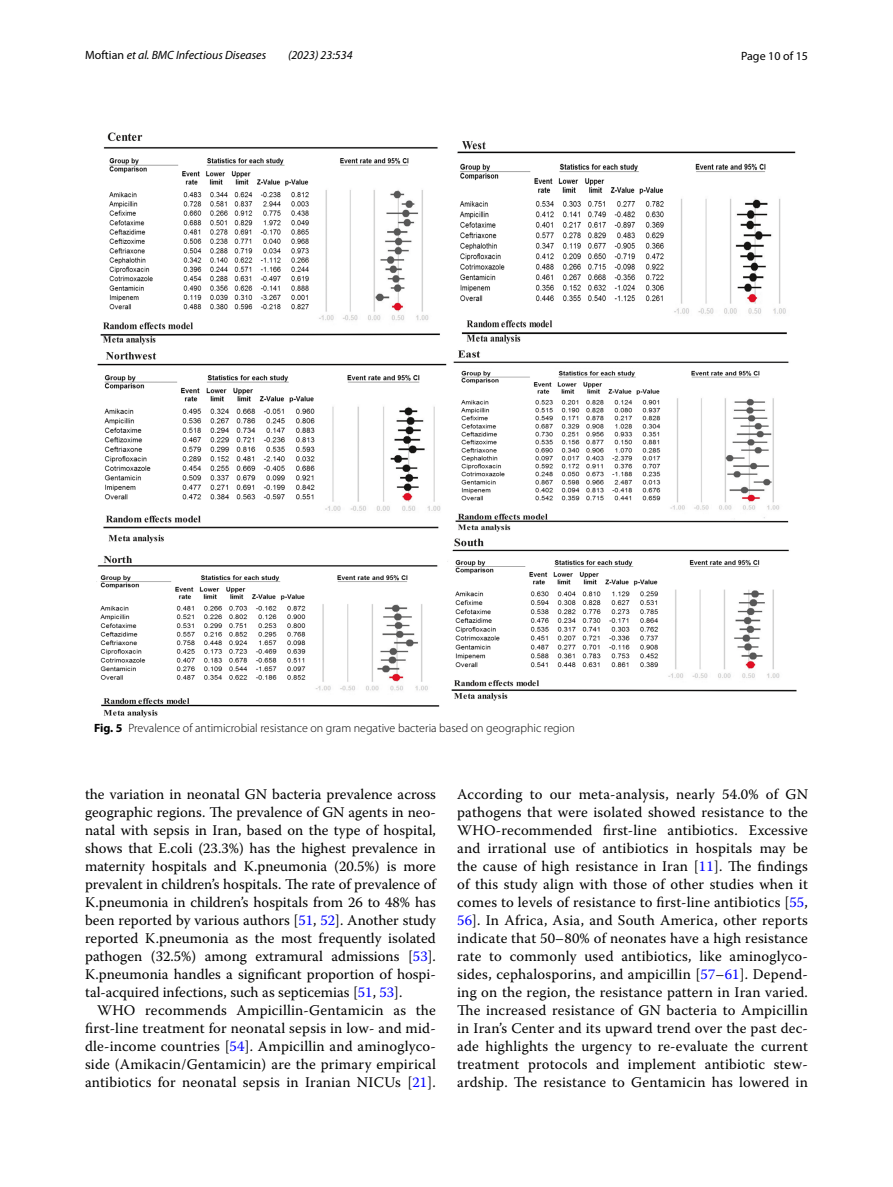
<style>
.page{position:relative;width:893px;height:1187px;background:#fff}
.page>*{position:absolute;margin:0;border:0;box-sizing:border-box;transform-origin:0 0}
.t1{font:14.7px/18px "Warnock Pro";letter-spacing:.015em;color:#000;text-align:justify}
.t2{font:300 12px "Myriad Pro";color:#000}
.t3{font:italic 12px "Myriad Pro";color:#000}
.t4{font:12px "Myriad Pro";color:#000}
.s1{font-style:normal}
.s2{font-weight:700}
.s3{color:#00f}
</style>
<div class="page">
<img style="left:96px;top:133px;width:701px;height:584px">
<p class="t3" style="left:85px;top:48px;width:183px"><span class="s1">Moftian</span> et al. BMC Infectious Diseases</p>
<p class="t3" style="left:288px;top:48px;width:66px">(2023) 23:534</p>
<p class="t4" style="left:741px;top:48px;width:68px">Page 10 of 15</p>
<p class="t2" style="left:94px;top:721px;width:482px"><span class="s2">Fig. 5</span> Prevalence of antimicrobial resistance on gram negative bacteria based on geographic region</p>
<p class="t1" style="left:85px;top:785px;width:352px">the variation in neonatal GN bacteria prevalence across geographic regions. The prevalence of GN agents in neo&shy;natal with sepsis in Iran, based on the type of hospital, shows that E.coli (23.3%) has the highest prevalence in maternity hospitals and K.pneumonia (20.5%) is more prevalent in children’s hospitals. The rate of prevalence of K.pneumonia in children’s hospitals from 26 to 48% has been reported by various authors [<span class="s3">51</span>, <span class="s3">52</span>]. Another study reported K.pneumonia as the most frequently isolated pathogen (32.5%) among extramural admissions [<span class="s3">53</span>].<br>K.pneumonia handles a significant proportion of hospi&shy;tal-acquired infections, such as septicemias [<span class="s3">51</span>, <span class="s3">53</span>].</p>
<p class="t1" style="left:85px;top:1001px;width:352px;text-indent:12px">WHO recommends Ampicillin-Gentamicin as the first-line treatment for neonatal sepsis in low- and mid&shy;dle-income countries [<span class="s3">54</span>]. Ampicillin and aminoglyco&shy;side (Amikacin/Gentamicin) are the primary empirical antibiotics for neonatal sepsis in Iranian NICUs [<span class="s3">21</span>].</p>
<p class="t1" style="left:457px;top:785px;width:352px">According to our meta-analysis, nearly 54.0% of GN pathogens that were isolated showed resistance to the WHO-recommended first-line antibiotics. Excessive and irrational use of antibiotics in hospitals may be the cause of high resistance in Iran [<span class="s3">11</span>]. The findings of this study align with those of other studies when it comes to levels of resistance to first-line antibiotics [<span class="s3">55</span>, <span class="s3">56</span>]. In Africa, Asia, and South America, other reports indicate that 50–80% of neonates have a high resistance rate to commonly used antibiotics, like aminoglyco&shy;sides, cephalosporins, and ampicillin [<span class="s3">57</span>–<span class="s3">61</span>]. Depend&shy;ing on the region, the resistance pattern in Iran varied.<br>The increased resistance of GN bacteria to Ampicillin in Iran’s Center and its upward trend over the past dec&shy;ade highlights the urgency to re-evaluate the current treatment protocols and implement antibiotic stew&shy;ardship. The resistance to Gentamicin has lowered in</p>
</div>
